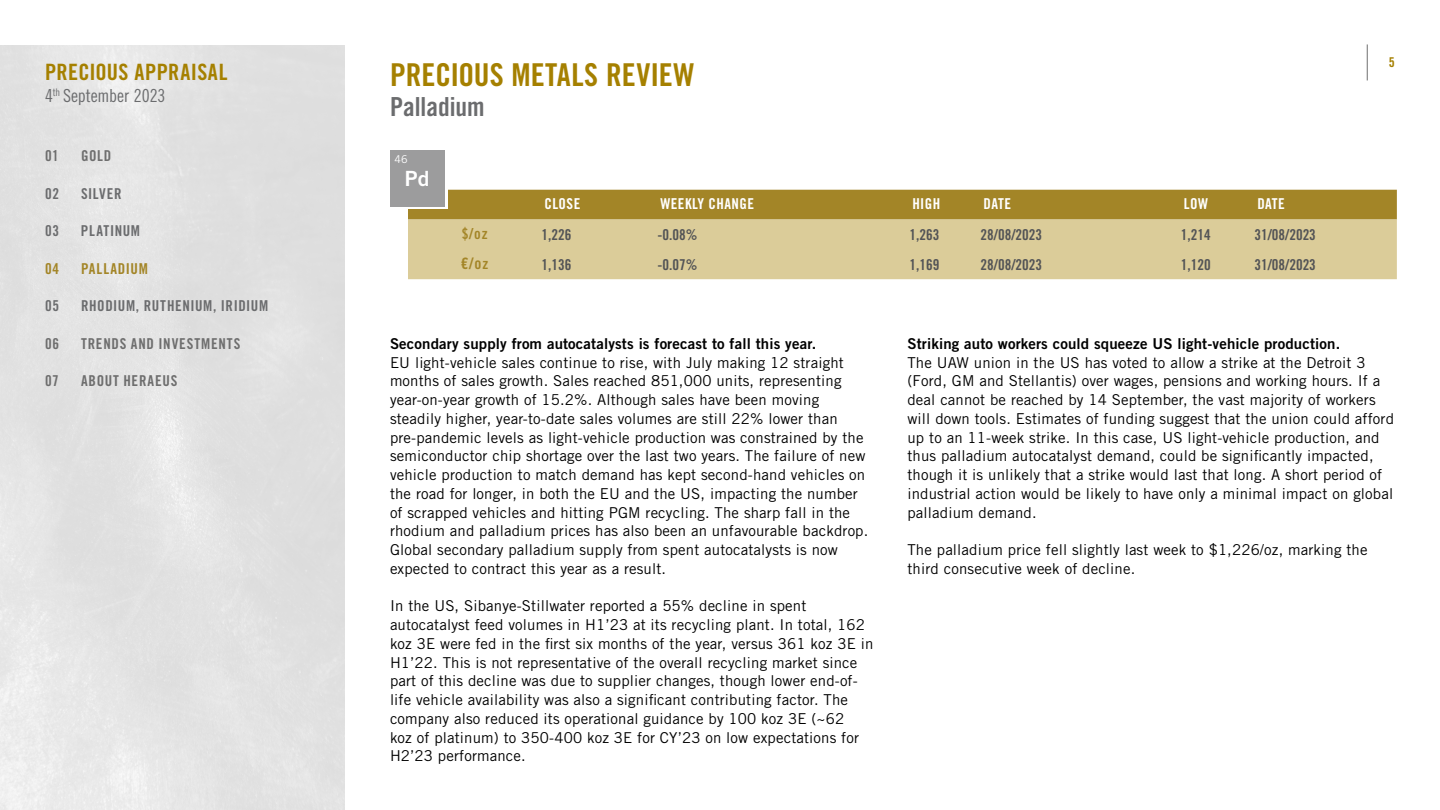
<style>
.page{position:relative;width:1440px;height:810px;background:#fff}
.page>*{position:absolute;margin:0;border:0;box-sizing:border-box;transform-origin:0 0}
.t1{font:31.5px "Trade Gothic LT Std Bd Cn 20";color:#a58000}
.t2{font:26.25px "Trade Gothic LT Std Bd Cn 20";color:#6b6c6e}
.t3{font:22.5px "Trade Gothic LT Std Bd Cn 20";letter-spacing:.015em;color:#a58000}
.t4{font:21px "Trade Gothic LT Std Bd 2";color:#fff}
.t5{font:18px "Trade Gothic LT Std Cn 18";letter-spacing:-.005em;color:#6b6c6e}
.t6{font:15.75px "Trade Gothic LT Std Bd Cn 20";color:#a38527}
.t7{font:15px/18.8px "Trade Gothic LT Std";letter-spacing:.01em;color:#000}
.t8{font:15px "Trade Gothic LT Std Bd 2";letter-spacing:.01em;color:#000}
.t9{font:15px "Trade Gothic LT Std Bd Cn 20";color:#535456}
.t10{font:15px "Trade Gothic LT Std Bd Cn 20";letter-spacing:.04em;color:#6b6c6e}
.t11{font:15px "Trade Gothic LT Std Bd Cn 20";letter-spacing:.05em;color:#6e6e6e}
.t12{font:15px "Trade Gothic LT Std Bd Cn 20";letter-spacing:.03em;color:#fff}
.t13{font:15px "Trade Gothic LT Std Bd Cn 20";letter-spacing:.06em;color:#a38527}
.t14{font:13.5px "Trade Gothic LT Std Bd Cn 20";color:#a58000}
.t15{font:10.8px "Trade Gothic LT Std";color:#fff}
.s1{font-size:15px}
</style>
<div class="page">
<hr style="left:1367px;top:44px;width:1px;height:36px;background:#6e6e6e">
<div style="left:408px;top:190px;width:989px;height:30px;background:#a38527"></div>
<div style="left:408px;top:220px;width:989px;height:59px;background:#dbcc99"></div>
<div style="left:393px;top:153px;width:54px;height:56px;background:linear-gradient(to right,#fff,#fff)"></div>
<div style="left:390px;top:150px;width:54px;height:56px;background:#9c9c9d"></div>
<h3 class="t3" style="left:45px;top:58px;width:184px">PRECIOUS APPRAISAL</h3>
<p class="t5" style="left:45px;top:85px;width:122px">4<sup>th</sup> September 2023</p>
<p class="t11" style="left:45px;top:147px;width:15px">01</p>
<p class="t11" style="left:81px;top:147px;width:32px">GOLD</p>
<p class="t10" style="left:45px;top:184px;width:16px">02</p>
<p class="t10" style="left:81px;top:184px;width:42px">SILVER</p>
<p class="t10" style="left:45px;top:222px;width:16px">03</p>
<p class="t10" style="left:81px;top:222px;width:61px">PLATINUM</p>
<p class="t13" style="left:45px;top:259px;width:16px">04</p>
<p class="t13" style="left:81px;top:259px;width:68px">PALLADIUM</p>
<p class="t10" style="left:45px;top:297px;width:16px">05</p>
<p class="t10" style="left:81px;top:297px;width:189px">RHODIUM, RUTHENIUM, IRIDIUM</p>
<p class="t11" style="left:45px;top:334px;width:16px">06</p>
<p class="t11" style="left:81px;top:334px;width:161px">TRENDS AND INVESTMENTS</p>
<p class="t11" style="left:45px;top:372px;width:15px">07</p>
<p class="t11" style="left:81px;top:372px;width:98px">ABOUT HERAEUS</p>
<h1 class="t1" style="left:390px;top:56px;width:306px">PRECIOUS METALS REVIEW</h1>
<h2 class="t2" style="left:390px;top:91px;width:96px">Palladium</h2>
<p class="t15" style="left:395px;top:152px;width:15px">46</p>
<h3 class="t4" style="left:405px;top:165px;width:26px">Pd</h3>
<p class="t12" style="left:544px;top:194px;width:37px">CLOSE</p>
<p class="t12" style="left:660px;top:194px;width:95px">WEEKLY CHANGE</p>
<p class="t12" style="left:912px;top:194px;width:30px">HIGH</p>
<p class="t12" style="left:984px;top:194px;width:29px">DATE</p>
<p class="t12" style="left:1184px;top:194px;width:26px">LOW</p>
<p class="t12" style="left:1257px;top:194px;width:29px">DATE</p>
<p class="t13" style="left:462px;top:224px;width:28px">$/oz</p>
<p class="t9" style="left:541px;top:225px;width:31px">1,226</p>
<p class="t9" style="left:657px;top:225px;width:41px">-0.08%</p>
<p class="t9" style="left:909px;top:225px;width:31px">1,263</p>
<p class="t9" style="left:981px;top:225px;width:63px">28/08/2023</p>
<p class="t9" style="left:1181px;top:225px;width:31px">1,214</p>
<p class="t9" style="left:1254px;top:225px;width:63px">31/08/2023</p>
<p class="t6" style="left:461px;top:254px;width:29px">€/o<span class="s1">z</span></p>
<p class="t9" style="left:541px;top:255px;width:31px">1,136</p>
<p class="t9" style="left:657px;top:255px;width:41px">-0.07%</p>
<p class="t9" style="left:909px;top:255px;width:31px">1,169</p>
<p class="t9" style="left:981px;top:255px;width:63px">28/08/2023</p>
<p class="t9" style="left:1181px;top:255px;width:31px">1,120</p>
<p class="t9" style="left:1254px;top:255px;width:63px">31/08/2023</p>
<p class="t14" style="left:1389px;top:54px;width:7px">5</p>
<p class="t8" style="left:390px;top:334px;width:428px">Secondary supply from autocatalysts is forecast to fall this year.</p>
<p class="t7" style="left:390px;top:353px;width:480px">EU light-vehicle sales continue to rise, with July making 12 straight months of sales growth. Sales reached 851,000 units, representing year-on-year growth of 15.2%. Although sales have been moving steadily higher, year-to-date sales volumes are still 22% lower than pre-pandemic levels as light-vehicle production was constrained by the semiconductor chip shortage over the last two years. The failure of new vehicle production to match demand has kept second-hand vehicles on the road for longer, in both the EU and the US, impacting the number of scrapped vehicles and hitting PGM recycling. The sharp fall in the rhodium and palladium prices has also been an unfavourable backdrop.<br>Global secondary palladium supply from spent autocatalysts is now expected to contract this year as a result.</p>
<p class="t7" style="left:390px;top:596px;width:485px">In the US, Sibanye-Stillwater reported a 55% decline in spent autocatalyst feed volumes in H1’23 at its recycling plant. In total, 162 koz 3E were fed in the first six months of the year, versus 361 koz 3E in H1’22. This is not representative of the overall recycling market since part of this decline was due to supplier changes, though lower end-of&shy;life vehicle availability was also a significant contributing factor. The company also reduced its operational guidance by 100 koz 3E (~62<br>koz of platinum) to 350-400 koz 3E for CY’23 on low expectations for H2’23 performance.</p>
<p class="t8" style="left:908px;top:334px;width:434px">Striking auto workers could squeeze US light-vehicle production.</p>
<p class="t7" style="left:908px;top:353px;width:488px">The UAW union in the US has voted to allow a strike at the Detroit 3 (Ford, GM and Stellantis) over wages, pensions and working hours. If a deal cannot be reached by 14 September, the vast majority of workers will down tools. Estimates of funding suggest that the union could afford up to an 11-week strike. In this case, US light-vehicle production, and thus palladium autocatalyst demand, could be significantly impacted, though it is unlikely that a strike would last that long. A short period of industrial action would be likely to have only a minimal impact on global palladium demand.</p>
<p class="t7" style="left:908px;top:540px;width:462px">The palladium price fell slightly last week to $1,226/oz, marking the third consecutive week of decline.</p>
</div>
